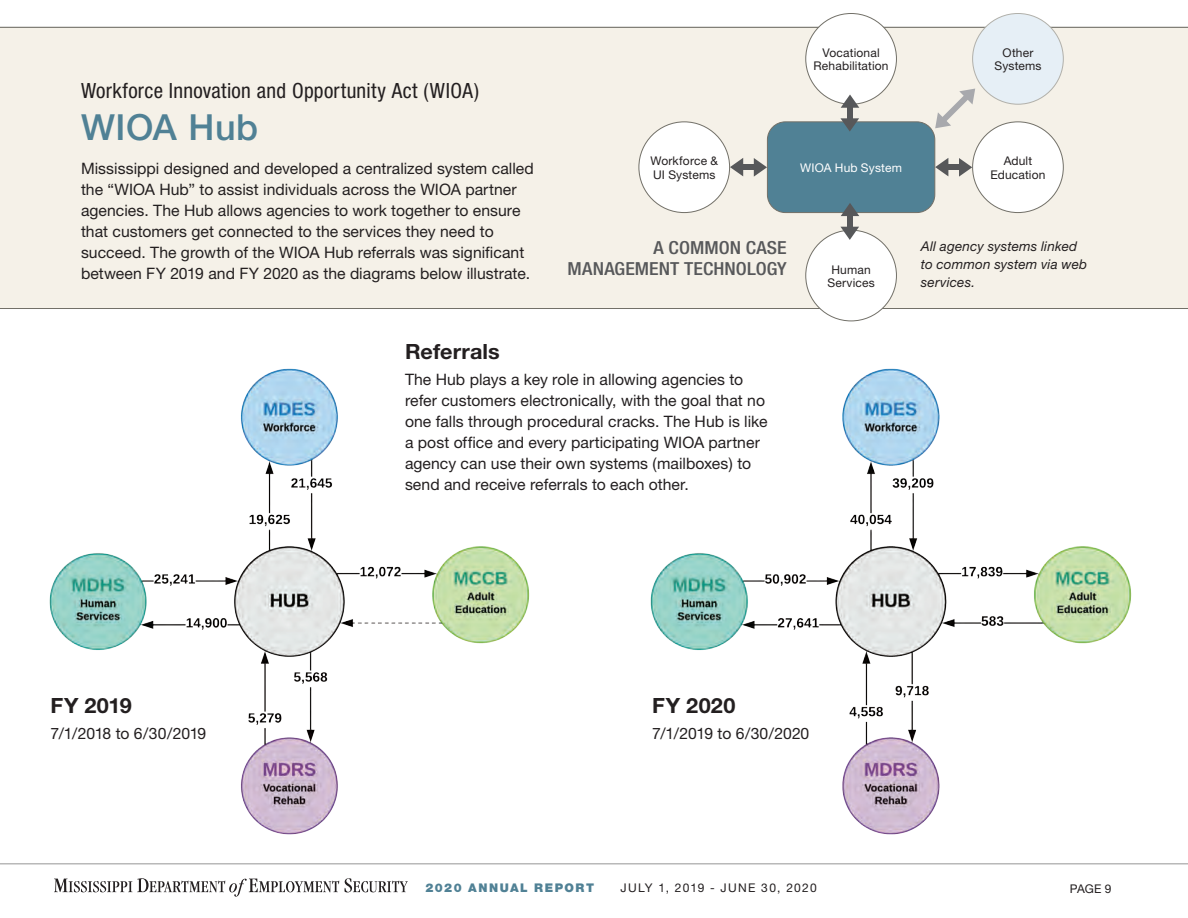
<style>
.page{position:relative;width:1188px;height:918px;background:#fff}
.page>*{position:absolute;margin:0;border:0;box-sizing:border-box;transform-origin:0 0}
._2019_StoryHeaders{font:500 36px "Helvetica Neue";letter-spacing:.015em;color:#508195}
._2019_SubSectionHead{font:condensed 21px "Helvetica Neue";letter-spacing:.015em;color:#231f20}
.SubSubs{font:700 21px "Helvetica Neue";letter-spacing:.005em;color:#231f20}
.SubSubSubs{font:500 condensed 18px/21px "Helvetica Neue";color:#57585a;text-align:right;scale:1.1 1}
.Bodycopy_Throughout{font:15.75px/21px "Helvetica Neue";color:#231f20}
.Bodycopy_Throughout-2{font:15.75px "Helvetica Neue";letter-spacing:-.02em;color:#231f20}
.SmallItalicCaptions{font:italic 13.5px/18px "Helvetica Neue";letter-spacing:.01em;color:#231f20}
.Bodycopy_Throughout-3{font:12px/13.5px "Helvetica Neue";letter-spacing:.015em;color:#231f20;text-align:center}
.Bodycopy_Throughout-4{font:12px "Helvetica Neue";letter-spacing:.11em;color:#231f20}
.t1{font:900 12px "Helvetica Neue";letter-spacing:.125em;color:#508195}
.Bodycopy_Throughout-5{font:12px "Helvetica Neue";letter-spacing:.01em;color:#fff}
</style>
<div class="page">
<div style="left:0;top:27px;width:1188px;height:282px;background:#f5f1e8"></div>
<img style="left:49px;top:368px;width:481px;height:467px">
<img style="left:650px;top:368px;width:482px;height:467px">
<div style="left:639px;top:122px;width:91px;height:91px;background:#fff;border-radius:50%"></div>
<div style="left:973px;top:122px;width:90px;height:91px;background:#fff;border-radius:50%"></div>
<div style="left:973px;top:14px;width:90px;height:90px;background:#e6eff6;border-radius:50%"></div>
<div style="left:806px;top:14px;width:90px;height:90px;background:#fff;border-radius:50%"></div>
<div style="left:767px;top:122px;width:168px;height:91px;background:#508195;border-radius:18px"></div>
<div style="left:767px;top:121px;width:168px;height:92px;border:1px solid #727068;border-radius:18px"></div>
<div style="left:806px;top:230px;width:90px;height:91px;background:#fff;border-radius:50%"></div>
<div style="left:739px;top:164px;width:19px;height:6px;background:#57585a"></div>
<svg style="left:754px;top:158px;width:13px;height:19px"></svg>
<svg style="left:730px;top:158px;width:13px;height:18px"></svg>
<div style="left:944px;top:164px;width:19px;height:6px;background:#57585a"></div>
<svg style="left:959px;top:158px;width:13px;height:19px"></svg>
<svg style="left:935px;top:158px;width:13px;height:18px"></svg>
<div style="left:847px;top:212px;width:6px;height:19px;background:#57585a"></div>
<svg style="left:841px;top:203px;width:18px;height:13px"></svg>
<svg style="left:840px;top:227px;width:19px;height:13px"></svg>
<div style="left:847px;top:104px;width:6px;height:18px;background:#57585a"></div>
<svg style="left:841px;top:95px;width:18px;height:13px"></svg>
<svg style="left:840px;top:118px;width:19px;height:14px"></svg>
<svg style="left:935px;top:89px;width:40px;height:39px;background:#e0ddd8"></svg>
<svg style="left:54px;top:878px;width:285px;height:19px"></svg>
<svg style="left:345px;top:878px;width:63px;height:14px"></svg>
<hr style="left:0;top:863px;width:1188px;height:1px;background:#969696">
<p class="_2019_SubSectionHead" style="left:81px;top:78px;width:400px">Workforce Innovation and Opportunity Act (WIOA)</p>
<p class="_2019_StoryHeaders" style="left:81px;top:105px;width:179px">WIOA Hub</p>
<p class="Bodycopy_Throughout" style="left:81px;top:158px;width:454px">Mississippi designed and developed a centralized system called the “WIOA Hub” to assist individuals across the WIOA partner agencies. The Hub allows agencies to work together to ensure that customers get connected to the services they need to succeed. The growth of the WIOA Hub referrals was significant between FY 2019 and FY 2020 as the diagrams below illustrate.</p>
<p class="Bodycopy_Throughout-3" style="left:650px;top:154px;width:69px;text-align:left">Workforce &amp;<br>UI Systems</p>
<p class="Bodycopy_Throughout-3" style="left:814px;top:46px;width:77px">Vocational<br>Rehabilitation</p>
<p class="Bodycopy_Throughout-5" style="left:800px;top:161px;width:103px">WIOA Hub System</p>
<p class="Bodycopy_Throughout-3" style="left:994px;top:46px;width:49px">Other<br>Systems</p>
<p class="Bodycopy_Throughout-3" style="left:990px;top:154px;width:57px">Adult<br>Education</p>
<p class="SubSubSubs" style="left:567px;top:237px;width:201px">A COMMON CASE<br>MANAGEMENT TECHNOLOGY</p>
<p class="SmallItalicCaptions" style="left:921px;top:237px;width:168px">All agency systems linked to common system via web services.</p>
<p class="Bodycopy_Throughout-3" style="left:827px;top:262px;width:49px">Human<br>Services</p>
<p class="SubSubs" style="left:51px;top:693px;width:83px">FY 2019</p>
<p class="Bodycopy_Throughout-2" style="left:51px;top:724px;width:157px">7/1/2018 to 6/30/2019</p>
<p class="SubSubs" style="left:405px;top:338px;width:96px">Referrals</p>
<p class="Bodycopy_Throughout" style="left:405px;top:369px;width:364px">The Hub plays a key role in allowing agencies to refer customers electronically, with the goal that no one falls through procedural cracks. The Hub is like a post office and every participating WIOA partner agency can use their own systems (mailboxes) to send and receive referrals to each other.</p>
<p class="SubSubs" style="left:652px;top:693px;width:85px">FY 2020</p>
<p class="Bodycopy_Throughout" style="left:652px;top:723px;width:159px">7/1/2019 to 6/30/2020</p>
<p class="t1" style="left:426px;top:880px;width:170px">2020 ANNUAL REPORT</p>
<p class="Bodycopy_Throughout-4" style="left:620px;top:880px;width:198px">JULY 1, 2019 - JUNE 30, 2020</p>
<p class="Bodycopy_Throughout-3" style="left:1070px;top:882px;width:43px">PAGE 9</p>
</div>
